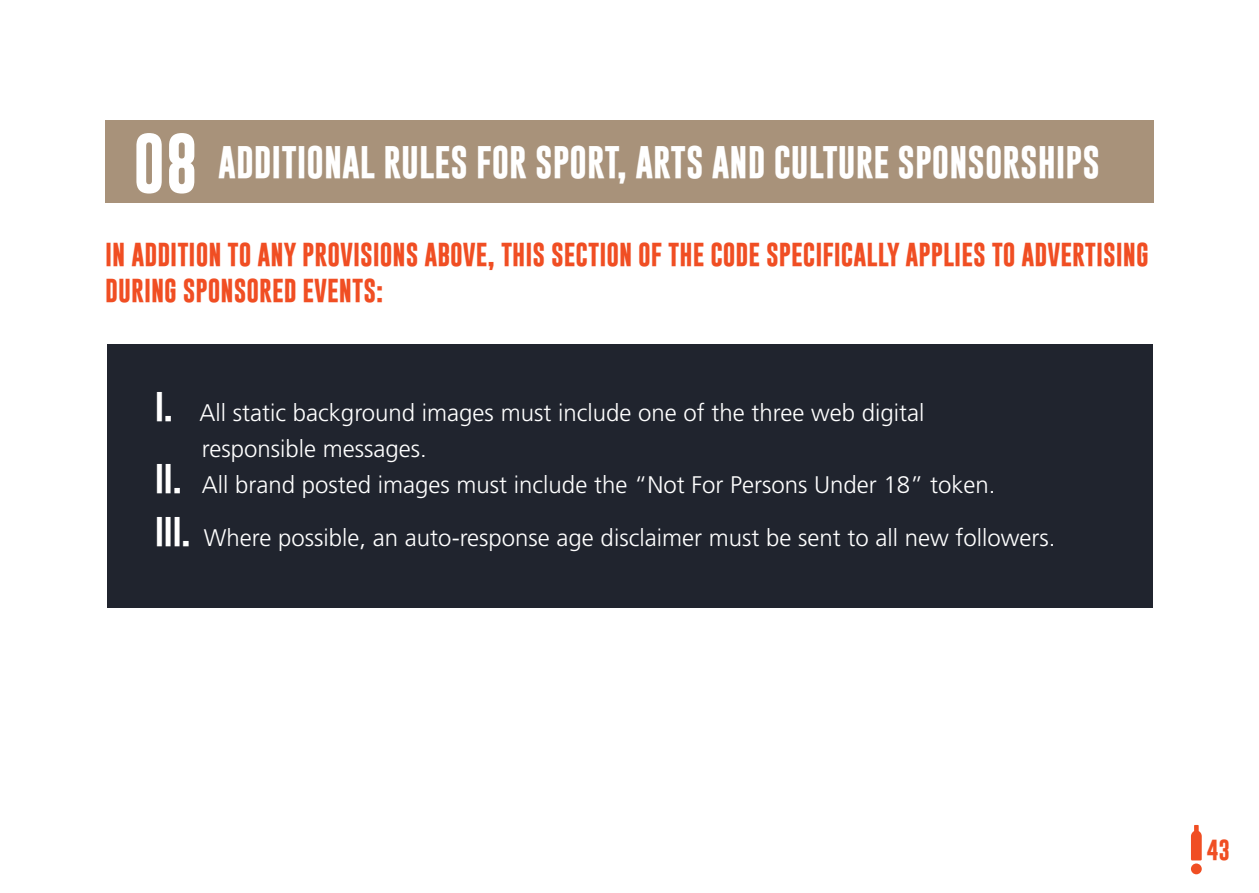
<style>
.page{position:relative;width:1259px;height:893px;background:#fff}
.page>*{position:absolute;margin:0;border:0;box-sizing:border-box;transform-origin:0 0}
.t1{font:700 33px "Gobold";color:#fff}
.t2{font:300 24px "Frutiger LT Std";color:#fff}
.t3{font:700 24px/36px "Gobold";color:#f04e23}
.t4{font:700 21px "Gobold";color:#f04e23}
.s1{font-size:60px}
.s2{font-family:"Gobold";font-weight:700;font-size:30px}
</style>
<div class="page">
<div style="left:107px;top:344px;width:1045px;height:264px;background:#20242e"></div>
<div style="left:105px;top:120px;width:1048px;height:83px;background:#a8927a"></div>
<svg style="left:1191px;top:825px;width:10px;height:35px"></svg>
<div style="left:1191px;top:863px;width:10px;height:11px;background:#f04e23;border-radius:50%"></div>
<h1 class="t1" style="left:133px;top:141px;width:968px"><span class="s1">08</span> ADDITIONAL RULES FOR SPORT, ARTS AND CULTURE SPONSORSHIPS</h1>
<p class="t3" style="left:105px;top:237px;width:1045px">IN ADDITION TO ANY PROVISIONS ABOVE, THIS SECTION OF THE CODE SPECIFICALLY APPLIES TO ADVERTISING<br>DURING SPONSORED EVENTS:</p>
<p class="t2" style="left:155px;top:399px;width:771px"><span class="s2">I.</span> All static background images must include one of the three web digital</p>
<p class="t2" style="left:202px;top:435px;width:226px">responsible messages.</p>
<p class="t2" style="left:155px;top:471px;width:842px"><span class="s2">II.</span> All brand posted images must include the “Not For Persons Under 18” token.</p>
<p class="t2" style="left:155px;top:524px;width:902px"><span class="s2">III.</span> Where possible, an auto-response age disclaimer must be sent to all new followers.</p>
<p class="t4" style="left:1206px;top:836px;width:25px">43</p>
</div>
